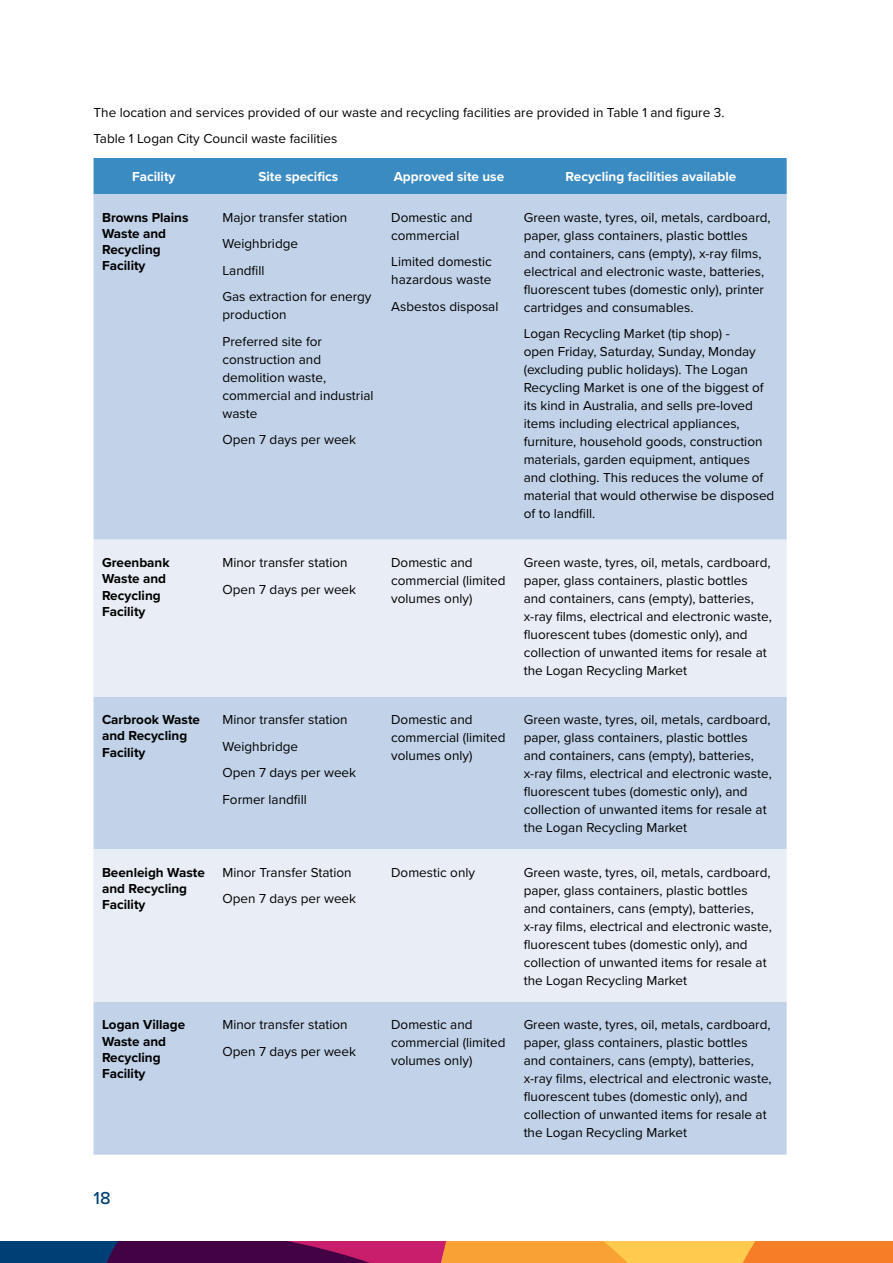
<style>
.page{position:relative;width:893px;height:1263px;background:#fff}
.page>*{position:absolute;margin:0;border:0;box-sizing:border-box;transform-origin:0 0}
.t1{font:500 18px "Proxima Nova";color:#003f75}
.t2{font:13.5px/18px "Proxima Nova";color:#000}
.t3{font:700 13.5px/16.2px "Proxima Nova";color:#000}
.t4{font:700 13.5px "Proxima Nova";color:#fff}
</style>
<div class="page">
<svg style="left:0;top:1242px;width:893px;height:21px;background:#a65d48"></svg>
<div style="left:94px;top:158px;width:693px;height:36px;background:#3b8bc3"></div>
<div style="left:94px;top:194px;width:693px;height:961px;background:#c1d2e9"></div>
<svg style="left:94px;top:540px;width:693px;height:462px;background:#dbe4f1"></svg>
<p class="t2" style="left:94px;top:103px;width:632px">The location and services provided of our waste and recycling facilities are provided in Table 1 and figure 3.</p>
<p class="t2" style="left:94px;top:129px;width:245px">Table 1 Logan City Council waste facilities</p>
<p class="t4" style="left:132px;top:167px;width:45px">Facility</p>
<p class="t4" style="left:258px;top:167px;width:81px">Site specifics</p>
<p class="t4" style="left:394px;top:167px;width:112px">Approved site use</p>
<p class="t4" style="left:566px;top:167px;width:172px">Recycling facilities available</p>
<p class="t3" style="left:102px;top:209px;width:88px">Browns Plains<br>Waste and<br>Recycling<br>Facility</p>
<p class="t2" style="left:223px;top:208px;width:126px">Major transfer station</p>
<p class="t2" style="left:524px;top:208px;width:248px">Green waste, tyres, oil, metals, cardboard, paper, glass containers, plastic bottles and containers, cans (empty), x-ray films, electrical and electronic waste, batteries, fluorescent tubes (domestic only), printer cartridges and consumables.</p>
<p class="t2" style="left:524px;top:324px;width:252px">Logan Recycling Market (tip shop) -<br>open Friday, Saturday, Sunday, Monday (excluding public holidays). The Logan Recycling Market is one of the biggest of its kind in Australia, and sells pre-loved items including electrical appliances, furniture, household goods, construction materials, garden equipment, antiques and clothing. This reduces the volume of material that would otherwise be disposed of to landfill.</p>
<p class="t2" style="left:391px;top:208px;width:83px">Domestic and commercial</p>
<p class="t2" style="left:391px;top:252px;width:102px">Limited domestic hazardous waste</p>
<p class="t2" style="left:391px;top:297px;width:109px">Asbestos disposal</p>
<p class="t2" style="left:223px;top:234px;width:77px">Weighbridge</p>
<p class="t2" style="left:223px;top:261px;width:43px">Landfill</p>
<p class="t2" style="left:223px;top:287px;width:151px">Gas extraction for energy production</p>
<p class="t2" style="left:223px;top:332px;width:152px">Preferred site for construction and demolition waste, commercial and industrial waste</p>
<p class="t2" style="left:223px;top:430px;width:135px">Open 7 days per week</p>
<p class="t3" style="left:102px;top:554px;width:69px">Greenbank<br>Waste and<br>Recycling<br>Facility</p>
<p class="t2" style="left:223px;top:553px;width:127px">Minor transfer station</p>
<p class="t2" style="left:223px;top:580px;width:135px">Open 7 days per week</p>
<p class="t3" style="left:102px;top:711px;width:100px">Carbrook Waste and Recycling<br>Facility</p>
<p class="t2" style="left:223px;top:710px;width:127px">Minor transfer station</p>
<p class="t2" style="left:223px;top:736px;width:77px">Weighbridge</p>
<p class="t2" style="left:223px;top:763px;width:135px">Open 7 days per week</p>
<p class="t2" style="left:223px;top:789px;width:86px">Former landfill</p>
<p class="t3" style="left:102px;top:864px;width:104px">Beenleigh Waste and Recycling<br>Facility</p>
<p class="t2" style="left:222px;top:863px;width:131px">Minor Transfer Station</p>
<p class="t2" style="left:222px;top:889px;width:135px">Open 7 days per week</p>
<p class="t3" style="left:102px;top:1016px;width:85px">Logan Village<br>Waste and<br>Recycling<br>Facility</p>
<p class="t2" style="left:222px;top:1015px;width:127px">Minor transfer station</p>
<p class="t2" style="left:222px;top:1042px;width:135px">Open 7 days per week</p>
<h1 class="t1" style="left:94px;top:1185px;width:19px">18</h1>
<p class="t2" style="left:391px;top:553px;width:116px">Domestic and commercial (limited volumes only)</p>
<p class="t2" style="left:524px;top:553px;width:250px">Green waste, tyres, oil, metals, cardboard, paper, glass containers, plastic bottles and containers, cans (empty), batteries, x-ray films, electrical and electronic waste, fluorescent tubes (domestic only), and collection of unwanted items for resale at the Logan Recycling Market</p>
<p class="t2" style="left:391px;top:710px;width:116px">Domestic and commercial (limited volumes only)</p>
<p class="t2" style="left:524px;top:710px;width:250px">Green waste, tyres, oil, metals, cardboard, paper, glass containers, plastic bottles and containers, cans (empty), batteries, x-ray films, electrical and electronic waste, fluorescent tubes (domestic only), and collection of unwanted items for resale at the Logan Recycling Market</p>
<p class="t2" style="left:391px;top:863px;width:85px">Domestic only</p>
<p class="t2" style="left:524px;top:863px;width:250px">Green waste, tyres, oil, metals, cardboard, paper, glass containers, plastic bottles and containers, cans (empty), batteries, x-ray films, electrical and electronic waste, fluorescent tubes (domestic only), and collection of unwanted items for resale at the Logan Recycling Market</p>
<p class="t2" style="left:391px;top:1015px;width:116px">Domestic and commercial (limited volumes only)</p>
<p class="t2" style="left:524px;top:1015px;width:250px">Green waste, tyres, oil, metals, cardboard, paper, glass containers, plastic bottles and containers, cans (empty), batteries, x-ray films, electrical and electronic waste, fluorescent tubes (domestic only), and collection of unwanted items for resale at the Logan Recycling Market</p>
</div>
